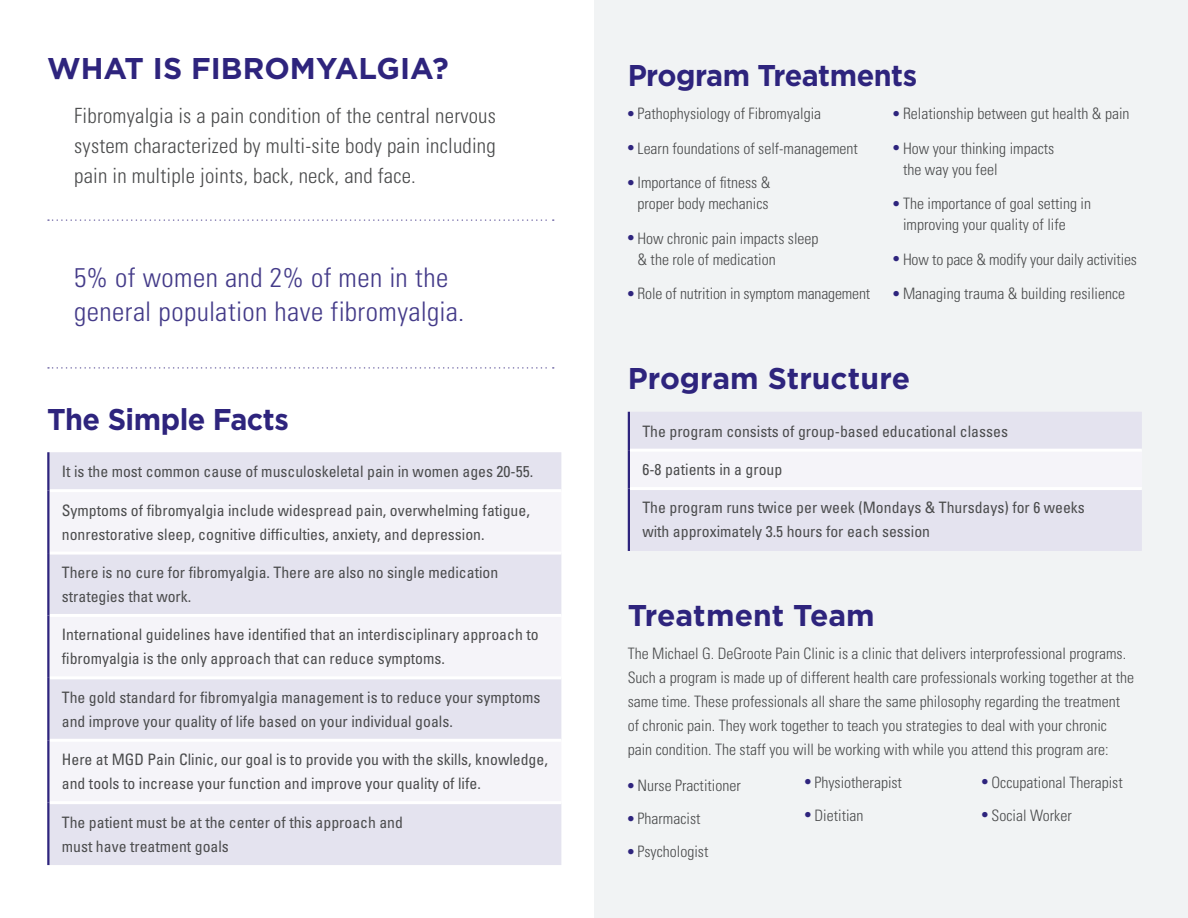
<style>
.page{position:relative;width:1188px;height:918px;background:#fff}
.page>*{position:absolute;margin:0;border:0;box-sizing:border-box;transform-origin:0 0}
.t1{font:700 30px "Gotham";letter-spacing:-.01em;color:#2e247d}
.t2{font:700 30px "Gotham";letter-spacing:-.01em;color:#2e247d;scale:.96 1}
.t3{font:300 condensed 27px/34.2px "Univers LT Std";letter-spacing:.015em;color:#443b89}
.t4{font:300 condensed 21px/30px "Univers LT Std";letter-spacing:.01em;color:#4b4c4d;text-align:justify}
.t5{font:condensed 15.75px/24px "Univers LT Std";color:#4b4c4d}
.t6{font:300 condensed 15.75px/24px "Univers LT Std";color:#4b4c4d}
.s1{font-weight:700;font-size:15px;color:#2e247d}
</style>
<div class="page">
<div style="left:594px;top:0;width:594px;height:918px;background:#f1f3f4"></div>
<div style="left:50px;top:452px;width:511px;height:413px;background:#e4e3ef"></div>
<svg style="left:50px;top:492px;width:511px;height:309px;fill:#f5f4f9"></svg>
<hr style="left:50px;top:489px;width:511px;height:3px;background:#fff">
<hr style="left:50px;top:552px;width:511px;height:3px;background:#fff">
<hr style="left:50px;top:614px;width:511px;height:3px;background:#fff">
<hr style="left:50px;top:676px;width:511px;height:3px;background:#fff">
<hr style="left:50px;top:739px;width:511px;height:3px;background:#fff">
<hr style="left:50px;top:801px;width:511px;height:3px;background:#fff">
<hr style="left:47px;top:452px;width:3px;height:39px;background:#2e247d">
<hr style="left:47px;top:491px;width:3px;height:62px;background:#2e247d">
<hr style="left:47px;top:553px;width:3px;height:62px;background:#2e247d">
<hr style="left:47px;top:615px;width:3px;height:63px;background:#2e247d">
<hr style="left:47px;top:678px;width:3px;height:62px;background:#2e247d">
<hr style="left:47px;top:740px;width:3px;height:63px;background:#2e247d">
<hr style="left:47px;top:803px;width:3px;height:62px;background:#2e247d">
<div style="left:630px;top:412px;width:512px;height:139px;background:#e4e3ef"></div>
<div style="left:629px;top:450px;width:513px;height:39px;background:#f5f4f9"></div>
<hr style="left:630px;top:449px;width:512px;height:3px;background:#fff">
<hr style="left:630px;top:487px;width:512px;height:3px;background:#fff">
<hr style="left:628px;top:412px;width:2px;height:38px;background:#2e247d">
<hr style="left:628px;top:450px;width:2px;height:39px;background:#2e247d">
<hr style="left:628px;top:489px;width:2px;height:62px;background:#2e247d">
<svg style="left:48px;top:219px;width:506px;height:2px"></svg>
<svg style="left:48px;top:367px;width:506px;height:2px"></svg>
<h1 class="t1" style="left:47px;top:51px;width:403px">WHAT IS FIBROMYALGIA?</h1>
<h3 class="t4" style="left:74px;top:101px;width:423px">Fibromyalgia is a pain condition of the central nervous system characterized by multi-site body pain including pain in multiple joints, back, neck, and face.</h3>
<h2 class="t3" style="left:74px;top:260px;width:392px">5% of women and 2% of men in the general population have fibromyalgia.</h2>
<h1 class="t2" style="left:47px;top:402px;width:253px">The Simple Facts</h1>
<p class="t5" style="left:62px;top:459px;width:473px">It is the most common cause of musculoskeletal pain in women ages 20-55.</p>
<p class="t5" style="left:62px;top:498px;width:470px">Symptoms of fibromyalgia include widespread pain, overwhelming fatigue, nonrestorative sleep, cognitive difficulties, anxiety, and depression.</p>
<p class="t5" style="left:62px;top:560px;width:438px">There is no cure for fibromyalgia. There are also no single medication strategies that work.</p>
<p class="t5" style="left:62px;top:623px;width:478px">International guidelines have identified that an interdisciplinary approach to fibromyalgia is the only approach that can reduce symptoms.</p>
<p class="t5" style="left:62px;top:685px;width:480px">The gold standard for fibromyalgia management is to reduce your symptoms and improve your quality of life based on your individual goals.</p>
<p class="t5" style="left:62px;top:747px;width:488px">Here at MGD Pain Clinic, our goal is to provide you with the skills, knowledge, and tools to increase your function and improve your quality of life.</p>
<p class="t5" style="left:62px;top:810px;width:343px">The patient must be at the center of this approach and must have treatment goals</p>
<h1 class="t2" style="left:628px;top:58px;width:303px">Program Treatments</h1>
<p class="t6" style="left:628px;top:102px;width:195px"><span class="s1">•</span> Pathophysiology of Fibromyalgia</p>
<p class="t6" style="left:628px;top:136px;width:232px"><span class="s1">•</span> Learn foundations of self-management</p>
<p class="t6" style="left:628px;top:172px;width:144px;line-height:21px;text-align:center"><span class="s1">•</span> Importance of fitness &amp; proper body mechanics</p>
<p class="t6" style="left:638px;top:228px;width:183px;line-height:21px;text-indent:-10px"><span class="s1">•</span> How chronic pain impacts sleep &amp; the role of medication</p>
<p class="t6" style="left:628px;top:282px;width:244px"><span class="s1">•</span> Role of nutrition in symptom management</p>
<p class="t6" style="left:893px;top:102px;width:238px"><span class="s1">•</span> Relationship between gut health &amp; pain</p>
<p class="t6" style="left:903px;top:138px;width:153px;line-height:21px;text-indent:-10px"><span class="s1">•</span> How your thinking impacts the way you feel</p>
<p class="t6" style="left:903px;top:193px;width:190px;line-height:21px;text-indent:-10px"><span class="s1">•</span> The importance of goal setting in improving your quality of life</p>
<p class="t6" style="left:893px;top:247px;width:245px"><span class="s1">•</span> How to pace &amp; modify your daily activities</p>
<p class="t6" style="left:893px;top:282px;width:233px"><span class="s1">•</span> Managing trauma &amp; building resilience</p>
<h1 class="t1" style="left:628px;top:361px;width:284px">Program Structure</h1>
<p class="t5" style="left:642px;top:419px;width:367px">The program consists of group-based educational classes</p>
<p class="t5" style="left:642px;top:457px;width:141px">6-8 patients in a group</p>
<p class="t5" style="left:642px;top:496px;width:444px">The program runs twice per week (Mondays &amp; Thursdays) for 6 weeks with approximately 3.5 hours for each session</p>
<h1 class="t1" style="left:628px;top:598px;width:249px">Treatment Team</h1>
<p class="t6" style="left:628px;top:642px;width:508px">The Michael G. DeGroote Pain Clinic is a clinic that delivers interprofessional programs.<br>Such a program is made up of different health care professionals working together at the same time. These professionals all share the same philosophy regarding the treatment of chronic pain. They work together to teach you strategies to deal with your chronic pain condition. The staff you will be working with while you attend this program are:</p>
<p class="t6" style="left:628px;top:774px;width:115px"><span class="s1">•</span> Nurse Practitioner</p>
<p class="t6" style="left:628px;top:807px;width:74px"><span class="s1">•</span> Pharmacist</p>
<p class="t6" style="left:628px;top:840px;width:82px"><span class="s1">•</span> Psychologist</p>
<p class="t6" style="left:805px;top:770px;width:99px"><span class="s1">•</span> Physiotherapist</p>
<p class="t6" style="left:805px;top:803px;width:60px"><span class="s1">•</span> Dietitian</p>
<p class="t6" style="left:982px;top:770px;width:142px"><span class="s1">•</span> Occupational Therapist</p>
<p class="t6" style="left:982px;top:803px;width:91px"><span class="s1">•</span> Social Worker</p>
</div>
